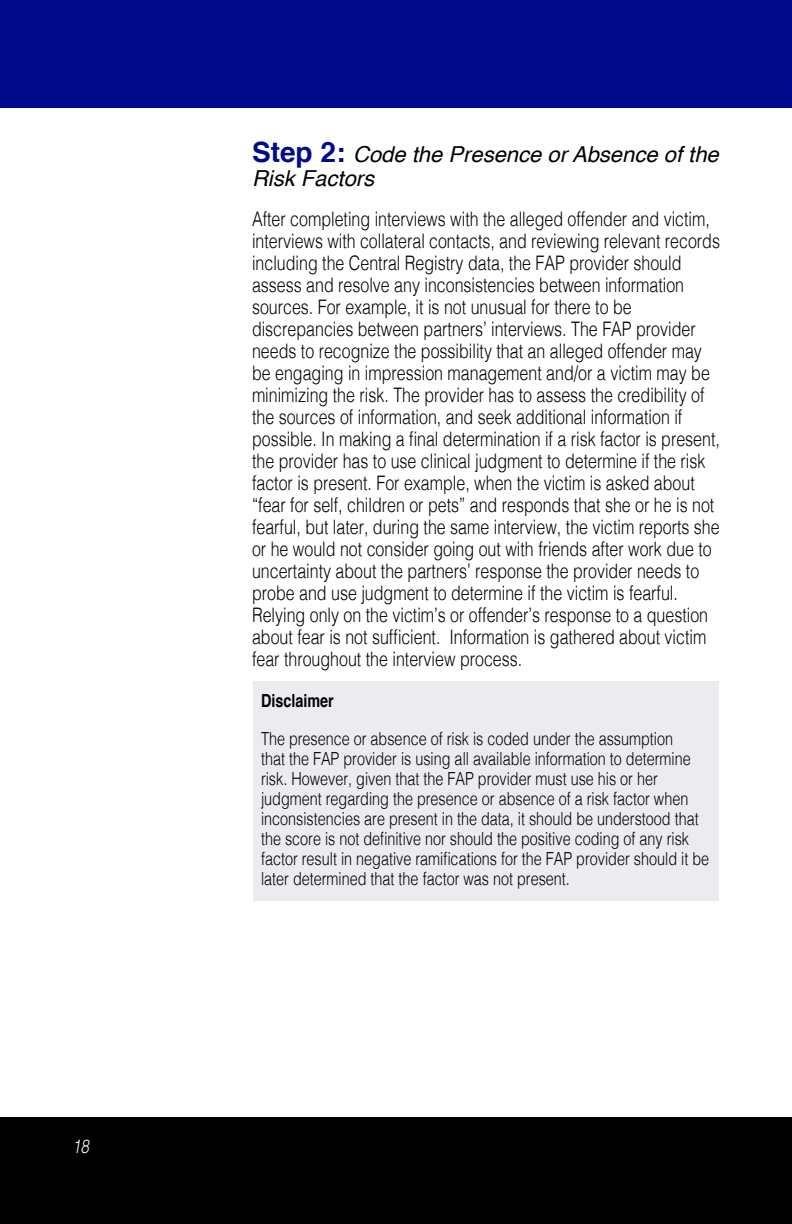
<style>
.page{position:relative;width:792px;height:1224px;background:#fff}
.page>*{position:absolute;margin:0;border:0;box-sizing:border-box;transform-origin:0 0}
.step_header{font:italic 22px/24px "Helvetica";color:#000}
.body{font:300 20px/22px "Helvetica";color:#000;scale:.8 1}
.t1{font:italic 300 19px "Helvetica";color:#fff;scale:.8 1}
.t2{font:300 18px/20px "Helvetica";color:#000;scale:.8 1}
.s1{font-weight:700;font-style:normal;font-size:28px;color:#000a8b}
.s2{font-weight:700}
</style>
<div class="page">
<div style="left:0;top:1118px;width:792px;height:106px;background:#000"></div>
<div style="left:0;top:0;width:792px;height:108px;background:#000a8b"></div>
<div style="left:253px;top:681px;width:466px;height:219px;background:#ebebf0"></div>
<p class="t1" style="left:72px;top:1134px;width:23px">18</p>
<p class="step_header" style="left:252px;top:143px;width:468px"><span class="s1">Step 2:</span> Code the Presence or Absence of the<br>Risk Factors</p>
<p class="body" style="left:252px;top:207px;width:587px">After completing interviews with the alleged offender and victim, interviews with collateral contacts, and reviewing relevant records including the Central Registry data, the FAP provider should assess and resolve any inconsistencies between information sources. For example, it is not unusual for there to be discrepancies between partners’ interviews. The FAP provider needs to recognize the possibility that an alleged offender may be engaging in impression management and/or a victim may be minimizing the risk. The provider has to assess the credibility of the sources of information, and seek additional information if possible. In making a final determination if a risk factor is present, the provider has to use clinical judgment to determine if the risk factor is present. For example, when the victim is asked about “fear for self, children or pets” and responds that she or he is not fearful, but later, during the same interview, the victim reports she or he would not consider going out with friends after work due to uncertainty about the partners’ response the provider needs to probe and use judgment to determine if the victim is fearful.<br>Relying only on the victim’s or offender’s response to a question about fear is not sufficient. Information is gathered about victim fear throughout the interview process.</p>
<p class="t2" style="left:261px;top:680px;width:517px;line-height:38px"><span class="s2">Disclaimer<br></span>The presence or absence of risk is coded under the assumption</p>
<p class="t2" style="left:261px;top:747px;width:562px">that the FAP provider is using all available information to determine risk. However, given that the FAP provider must use his or her judgment regarding the presence or absence of a risk factor when inconsistencies are present in the data, it should be understood that the score is not definitive nor should the positive coding of any risk factor result in negative ramifications for the FAP provider should it be later determined that the factor was not present.</p>
</div>
